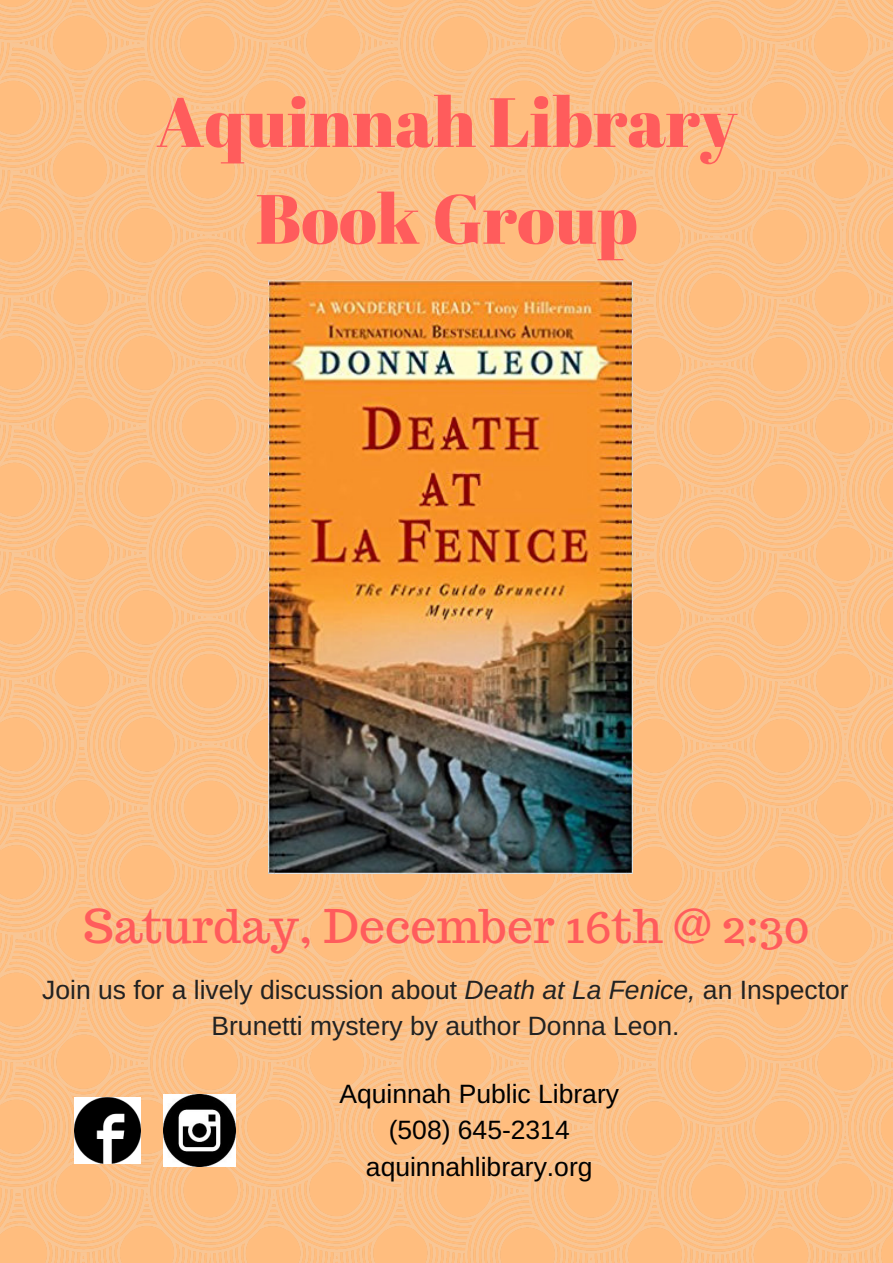
<style>
.page{position:relative;width:893px;height:1263px;background:#fff}
.page>*{position:absolute;margin:0;border:0;box-sizing:border-box;transform-origin:0 0}
.t1{font:69.53px/96.8px "Abril Fatface";color:#ff5c5c;text-align:center}
.t2{font:46.35px "Trocchi";color:#ff5c5c}
.t3{font:26.47px/36.6px "Arimo";color:#222;text-align:center}
.t4{font:26.47px/36.6px "Arimo";color:#000;text-align:center}
.s1{font-style:italic}
</style>
<div class="page">
<img style="left:0;top:0;width:893px;height:1263px">
<img style="left:268px;top:280px;width:365px;height:593px">
<img style="left:75px;top:1097px;width:66px;height:66px">
<img style="left:163px;top:1094px;width:72px;height:72px">
<h1 class="t1" style="left:156px;top:72px;width:582px">Aquinnah Library<br>Book Group</h1>
<h2 class="t2" style="left:83px;top:896px;width:727px">Saturday, December 16th @ 2:30</h2>
<p class="t3" style="left:42px;top:971px;width:808px">Join us for a lively discussion about <span class="s1">Death at La Fenice,</span> an Inspector<br>Brunetti mystery by author Donna Leon.</p>
<p class="t4" style="left:339px;top:1075px;width:281px">Aquinnah Public Library (508) 645-2314 aquinnahlibrary.org</p>
</div>
